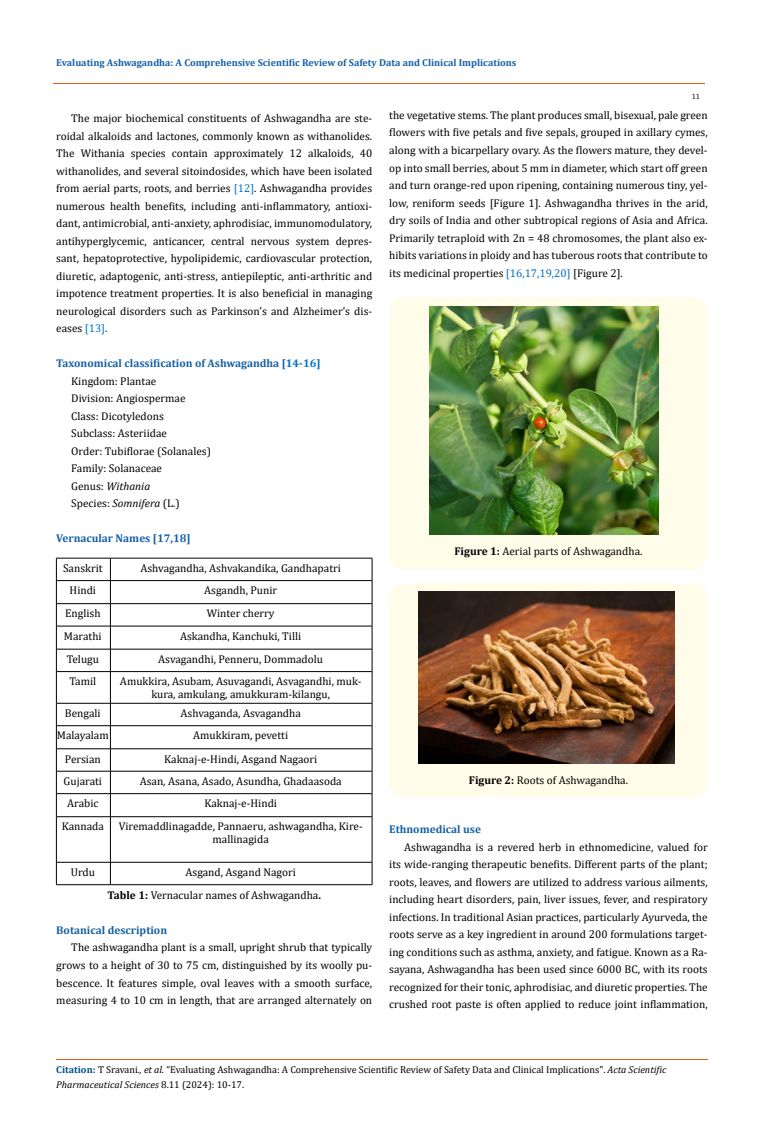
<style>
.page{position:relative;width:764px;height:1140px;background:#fff}
.page>*{position:absolute;margin:0;border:0;box-sizing:border-box;transform-origin:0 0}
.t1{font:11.25px/17.5px "Cambria";color:#000;text-align:justify}
.t2{font:700 11.25px "Cambria";color:#1560a6}
.t3{font:10px/15px "Cambria";color:#000}
.t4{font:700 10px "Cambria";color:#1560a6}
.t5{font:7.5px "Cambria";color:#000}
.s1{color:#0070c0}
.s2{font-weight:700;color:#1560a6}
.s3{font-weight:700;color:#0070c0}
.s4{font-style:italic}
.s5{font-weight:700}
.s6{font-weight:700;color:#035089}
</style>
<div class="page">
<hr style="left:54px;top:84px;width:651px;height:1px;background:#e05d1a">
<hr style="left:56px;top:558px;width:54px;height:1px;background:#000">
<hr style="left:110px;top:558px;width:262px;height:1px;background:#000">
<hr style="left:56px;top:580px;width:54px;height:1px;background:#000">
<hr style="left:110px;top:580px;width:262px;height:1px;background:#000">
<hr style="left:56px;top:603px;width:54px;height:1px;background:#000">
<hr style="left:110px;top:603px;width:262px;height:1px;background:#000">
<hr style="left:56px;top:626px;width:54px;height:1px;background:#000">
<hr style="left:110px;top:626px;width:262px;height:1px;background:#000">
<hr style="left:56px;top:649px;width:54px;height:1px;background:#000">
<svg style="left:56px;top:558px;width:1px;height:113px"></svg>
<hr style="left:110px;top:649px;width:262px;height:1px;background:#000">
<svg style="left:110px;top:558px;width:1px;height:113px"></svg>
<svg style="left:372px;top:558px;width:1px;height:113px"></svg>
<hr style="left:56px;top:671px;width:54px;height:1px;background:#000">
<hr style="left:56px;top:672px;width:1px;height:31px;background:#000">
<hr style="left:110px;top:671px;width:262px;height:1px;background:#000">
<hr style="left:110px;top:672px;width:1px;height:31px;background:#000">
<hr style="left:372px;top:672px;width:1px;height:31px;background:#000">
<hr style="left:56px;top:703px;width:54px;height:1px;background:#000">
<hr style="left:110px;top:703px;width:262px;height:1px;background:#000">
<hr style="left:56px;top:726px;width:54px;height:1px;background:#000">
<hr style="left:110px;top:726px;width:262px;height:1px;background:#000">
<hr style="left:56px;top:749px;width:54px;height:1px;background:#000">
<hr style="left:110px;top:749px;width:262px;height:1px;background:#000">
<hr style="left:56px;top:771px;width:54px;height:1px;background:#000">
<hr style="left:110px;top:771px;width:262px;height:1px;background:#000">
<hr style="left:56px;top:793px;width:54px;height:1px;background:#000">
<svg style="left:56px;top:703px;width:1px;height:114px"></svg>
<hr style="left:110px;top:793px;width:262px;height:1px;background:#000">
<svg style="left:110px;top:703px;width:1px;height:114px"></svg>
<svg style="left:372px;top:703px;width:1px;height:114px"></svg>
<hr style="left:56px;top:817px;width:54px;height:1px;background:#000">
<hr style="left:56px;top:817px;width:1px;height:45px;background:#000">
<hr style="left:110px;top:817px;width:262px;height:1px;background:#000">
<hr style="left:110px;top:817px;width:1px;height:45px;background:#000">
<hr style="left:372px;top:817px;width:1px;height:45px;background:#000">
<hr style="left:56px;top:862px;width:54px;height:1px;background:#000">
<svg style="left:56px;top:862px;width:1px;height:23px"></svg>
<hr style="left:110px;top:862px;width:262px;height:1px;background:#000">
<svg style="left:110px;top:862px;width:1px;height:23px"></svg>
<svg style="left:372px;top:862px;width:1px;height:23px"></svg>
<hr style="left:56px;top:885px;width:54px;height:1px;background:#000">
<hr style="left:110px;top:885px;width:262px;height:1px;background:#000">
<div style="left:389px;top:297px;width:318px;height:273px;background:#fffde9;border-radius:15px"></div>
<img style="left:429px;top:306px;width:230px;height:229px">
<div style="left:389px;top:583px;width:318px;height:214px;background:#fffde9;border-radius:15px"></div>
<img style="left:419px;top:591px;width:256px;height:172px">
<hr style="left:56px;top:1059px;width:651px;height:1px;background:#e05d1a">
<p class="t4" style="left:56px;top:55px;width:462px">Evaluating Ashwagandha: A Comprehensive Scientific Review of Safety Data and Clinical Implications</p>
<p class="t5" style="left:692px;top:92px;width:10px">11</p>
<p class="t1" style="left:56px;top:109px;width:317px;text-indent:15px">The major biochemical constituents of Ashwagandha are ste&shy;roidal alkaloids and lactones, commonly known as withanolides.<br>The Withania species contain approximately 12 alkaloids, 40 withanolides, and several sitoindosides, which have been isolated from aerial parts, roots, and berries <span class="s1">[12]</span>. Ashwagandha provides numerous health benefits, including anti-inflammatory, antioxi&shy;dant, antimicrobial, anti-anxiety, aphrodisiac, immunomodulatory, antihyperglycemic, anticancer, central nervous system depres&shy;sant, hepatoprotective, hypolipidemic, cardiovascular protection, diuretic, adaptogenic, anti-stress, antiepileptic, anti-arthritic and impotence treatment properties. It is also beneficial in managing neurological disorders such as Parkinson’s and Alzheimer’s dis&shy;eases <span class="s1">[13]</span>.</p>
<p class="t1" style="left:71px;top:354px;width:251px;text-align:left;text-indent:-15px"><span class="s2">Taxonomical classification of Ashwagandha [</span><span class="s3">14-16]<br></span>Kingdom: Plantae<br>Division: Angiospermae<br>Class: Dicotyledons<br>Subclass: Asteriidae<br>Order: Tubiflorae (Solanales)<br>Family: Solanaceae<br>Genus: <span class="s4">Withania<br></span>Species: <span class="s4">Somnifera</span> (L.)</p>
<p class="t2" style="left:56px;top:530px;width:136px">Vernacular Names [17,18]</p>
<p class="t1" style="left:63px;top:559px;width:41px">Sanskrit</p>
<p class="t1" style="left:140px;top:559px;width:202px">Ashvagandha, Ashvakandika, Gandhapatri</p>
<p class="t1" style="left:70px;top:582px;width:28px">Hindi</p>
<p class="t1" style="left:204px;top:582px;width:74px">Asgandh, Punir</p>
<p class="t1" style="left:65px;top:605px;width:37px">English</p>
<p class="t1" style="left:207px;top:605px;width:69px">Winter cherry</p>
<p class="t1" style="left:64px;top:627px;width:39px">Marathi</p>
<p class="t1" style="left:180px;top:627px;width:123px">Askandha, Kanchuki, Tilli</p>
<p class="t1" style="left:67px;top:650px;width:34px">Telugu</p>
<p class="t1" style="left:158px;top:650px;width:166px">Asvagandhi, Penneru, Dommadolu</p>
<p class="t1" style="left:69px;top:673px;width:28px">Tamil</p>
<p class="t1" style="left:120px;top:675px;width:243px;line-height:13px;text-align:center">Amukkira, Asubam, Asuvagandi, Asvagandhi, muk&shy;kura, amkulang, amukkuram-kilangu,</p>
<p class="t1" style="left:65px;top:704px;width:37px">Bengali</p>
<p class="t1" style="left:180px;top:704px;width:122px">Ashvaganda, Asvagandha</p>
<p class="t1" style="left:57px;top:727px;width:53px">Malayalam</p>
<p class="t1" style="left:193px;top:727px;width:96px">Amukkiram, pevetti</p>
<p class="t1" style="left:65px;top:750px;width:38px">Persian</p>
<p class="t1" style="left:164px;top:750px;width:155px">Kaknaj-e-Hindi, Asgand Nagaori</p>
<p class="t1" style="left:64px;top:772px;width:40px">Gujarati</p>
<p class="t1" style="left:140px;top:772px;width:204px">Asan, Asana, Asado, Asundha, Ghadaasoda</p>
<p class="t1" style="left:67px;top:795px;width:33px">Arabic</p>
<p class="t1" style="left:204px;top:795px;width:74px">Kaknaj-e-Hindi</p>
<p class="t1" style="left:62px;top:818px;width:44px">Kannada</p>
<p class="t1" style="left:119px;top:820px;width:246px;line-height:13px;text-align:center">Viremaddlinagadde, Pannaeru, ashwagandha, Kire&shy;mallinagida</p>
<p class="t1" style="left:71px;top:863px;width:26px">Urdu</p>
<p class="t1" style="left:107px;top:861px;width:215px;line-height:22.6px;text-indent:78px">Asgand, Asgand Nagori<br><span class="s5">Table 1:</span> Vernacular names of Ashwagandha<span class="s5">.</span></p>
<p class="t2" style="left:56px;top:922px;width:112px">Botanical description</p>
<p class="t1" style="left:56px;top:939px;width:317px;text-indent:15px">The ashwagandha plant is a small, upright shrub that typically grows to a height of 30 to 75 cm, distinguished by its woolly pu&shy;bescence. It features simple, oval leaves with a smooth surface, measuring 4 to 10 cm in length, that are arranged alternately on</p>
<p class="t1" style="left:389px;top:106px;width:320px">the vegetative stems. The plant produces small, bisexual, pale green flowers with five petals and five sepals, grouped in axillary cymes, along with a bicarpellary ovary. As the flowers mature, they devel&shy;op into small berries, about 5 mm in diameter, which start off green and turn orange-red upon ripening, containing numerous tiny, yel&shy;low, reniform seeds [Figure 1]. Ashwagandha thrives in the arid, dry soils of India and other subtropical regions of Asia and Africa.<br>Primarily tetraploid with 2n = 48 chromosomes, the plant also ex&shy;hibits variations in ploidy and has tuberous roots that contribute to its medicinal properties <span class="s1">[16,17,19,20]</span> [Figure 2].</p>
<p class="t1" style="left:454px;top:542px;width:190px"><span class="s5">Figure 1:</span> Aerial parts of Ashwagandha.</p>
<p class="t1" style="left:469px;top:771px;width:161px"><span class="s5">Figure 2:</span> Roots of Ashwagandha.</p>
<p class="t2" style="left:389px;top:821px;width:93px">Ethnomedical use</p>
<p class="t1" style="left:389px;top:838px;width:320px;text-indent:15px">Ashwagandha is a revered herb in ethnomedicine, valued for its wide-ranging therapeutic benefits. Different parts of the plant; roots, leaves, and flowers are utilized to address various ailments, including heart disorders, pain, liver issues, fever, and respiratory infections. In traditional Asian practices, particularly Ayurveda, the roots serve as a key ingredient in around 200 formulations target&shy;ing conditions such as asthma, anxiety, and fatigue. Known as a Ra&shy;sayana, Ashwagandha has been used since 6000 BC, with its roots recognized for their tonic, aphrodisiac, and diuretic properties. The crushed root paste is often applied to reduce joint inflammation,</p>
<p class="t3" style="left:56px;top:1062px;width:611px"><span class="s6">Citation:</span> T Sravani<span class="s4">., et al.</span> “Evaluating Ashwagandha: A Comprehensive Scientific Review of Safety Data and Clinical Implications". <span class="s4">Acta Scientific<br>Pharmaceutical Sciences</span> 8.11 (2024): 10-17.</p>
</div>
